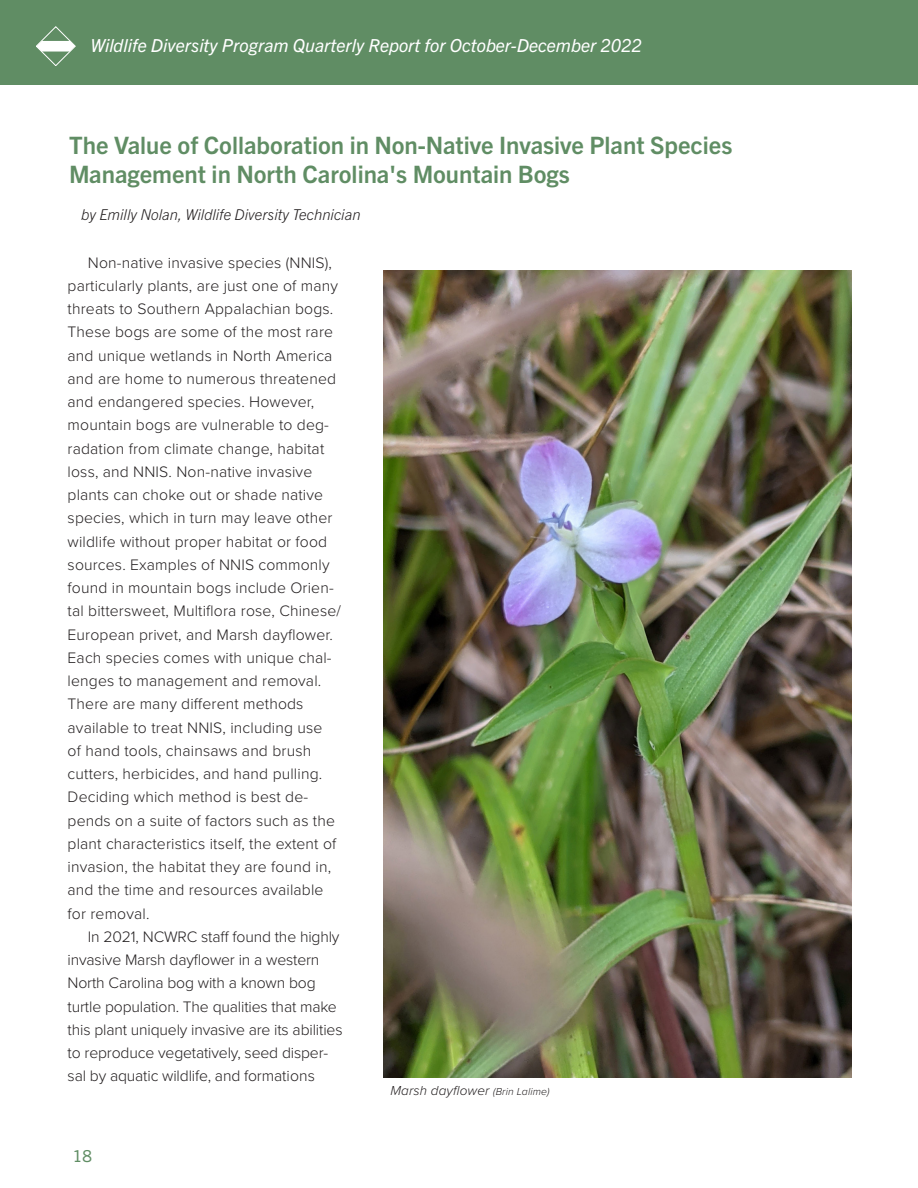
<style>
.page{position:relative;width:918px;height:1188px;background:#fff}
.page>*{position:absolute;margin:0;border:0;box-sizing:border-box;transform-origin:0 0}
.Headline_for_TOC{font:700 24px/28.8px "Trade Gothic Next LT Pro";color:#608d64}
.t1{font:italic 18px "Trade Gothic Next LT Pro";color:#fff}
.t2{font:16.5px "Trade Gothic Next LT Pro";color:#608d64}
.Body_Text{font:300 15.75px/23.2px "Proxima Nova";letter-spacing:.01em;color:#231f20}
.Body_Text-2{font:300 15.75px/23.2px "Proxima Nova";letter-spacing:-.01em;color:#231f20}
.Byline{font:italic 300 15px "Trade Gothic Next LT Pro";color:#231f20}
.Photo_caption{font:italic 300 13.5px "Proxima Nova";letter-spacing:.01em;color:#231f20}
.s1{font-size:10.5px}
</style>
<div class="page">
<div style="left:0;top:0;width:918px;height:84px;background:#608d64"></div>
<svg style="left:36px;top:26px;width:40px;height:40px"></svg>
<img style="left:384px;top:270px;width:467px;height:807px">
<p class="t1" style="left:90px;top:32px;width:553px">Wildlife Diversity Program Quarterly Report for October-December 2022</p>
<p class="Headline_for_TOC" style="left:69px;top:129px;width:665px">The Value of Collaboration in Non-Native Invasive Plant Species<br>Management in North Carolina's Mountain Bogs</p>
<p class="Byline" style="left:81px;top:204px;width:281px">by Emilly Nolan, Wildlife Diversity Technician</p>
<p class="Body_Text" style="left:68px;top:250px;width:275px;text-indent:20px">Non-native invasive species (NNIS), particularly plants, are just one of many threats to Southern Appalachian bogs.<br>These bogs are some of the most rare and unique wetlands in North America and are home to numerous threatened and endangered species. However, mountain bogs are vulnerable to deg&shy;radation from climate change, habitat loss, and NNIS. Non-native invasive plants can choke out or shade native species, which in turn may leave other wildlife without proper habitat or food sources. Examples of NNIS commonly found in mountain bogs include Orien&shy;tal bittersweet, Multiflora rose, Chinese/ European privet, and Marsh dayflower.<br>Each species comes with unique chal&shy;lenges to management and removal.<br>There are many different methods available to treat NNIS, including use<br>of hand tools, chainsaws and brush cutters, herbicides, and hand pulling.<br>Deciding which method is best de&shy;pends on a suite of factors such as the plant characteristics itself, the extent of invasion, the habitat they are found in, and the time and resources available for removal.</p>
<p class="Body_Text-2" style="left:68px;top:924px;width:276px;text-indent:20px">In 2021, NCWRC staff found the highly invasive Marsh dayflower in a western North Carolina bog with a known bog turtle population. The qualities that make this plant uniquely invasive are its abilities to reproduce vegetatively, seed disper&shy;sal by aquatic wildlife, and formations</p>
<p class="t2" style="left:73px;top:1144px;width:20px">18</p>
<p class="Photo_caption" style="left:390px;top:1080px;width:161px">Marsh dayflower <span class="s1">(Brin Lalime)</span></p>
</div>
